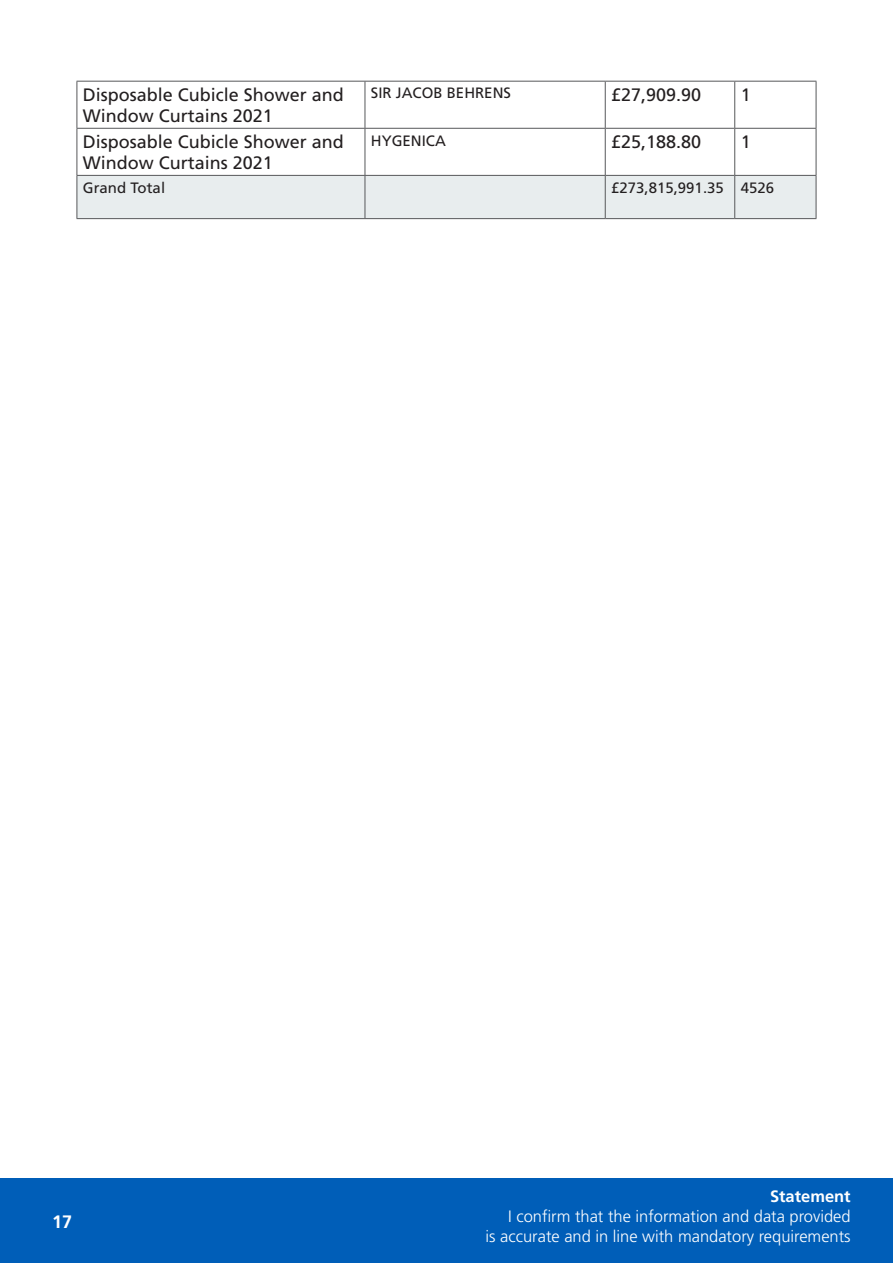
<style>
.page{position:relative;width:893px;height:1263px;background:#fff}
.page>*{position:absolute;margin:0;border:0;box-sizing:border-box;transform-origin:0 0}
.t1{font:18px/21.6px "Frutiger LT Pro";color:#231f20}
.t2{font:700 18px "Frutiger LT Pro";color:#fff}
.t3{font:300 16.5px/19.8px "Frutiger LT Pro";color:#fff;text-align:right}
.t4{font:700 16.5px "Frutiger LT Pro";color:#fff}
.t5{font:15px "Frutiger LT Pro";color:#231f20}
</style>
<div class="page">
<div style="left:0;top:1178px;width:893px;height:85px;background:#005eb8"></div>
<svg style="left:78px;top:82px;width:738px;height:93px"></svg>
<div style="left:78px;top:176px;width:738px;height:42px;background:#e8edee"></div>
<hr style="left:77px;top:81px;width:288px;height:1px;background:#57585a">
<hr style="left:77px;top:82px;width:1px;height:46px;background:#57585a">
<hr style="left:365px;top:81px;width:240px;height:1px;background:#57585a">
<hr style="left:365px;top:82px;width:1px;height:46px;background:#57585a">
<hr style="left:605px;top:81px;width:130px;height:1px;background:#57585a">
<hr style="left:605px;top:82px;width:1px;height:46px;background:#57585a">
<hr style="left:735px;top:81px;width:81px;height:1px;background:#57585a">
<hr style="left:734px;top:82px;width:1px;height:46px;background:#57585a">
<hr style="left:816px;top:82px;width:1px;height:46px;background:#57585a">
<hr style="left:77px;top:128px;width:288px;height:1px;background:#57585a">
<hr style="left:77px;top:129px;width:1px;height:46px;background:#57585a">
<hr style="left:365px;top:128px;width:240px;height:1px;background:#57585a">
<hr style="left:365px;top:129px;width:1px;height:46px;background:#57585a">
<hr style="left:605px;top:128px;width:130px;height:1px;background:#57585a">
<hr style="left:605px;top:129px;width:1px;height:46px;background:#57585a">
<hr style="left:735px;top:128px;width:81px;height:1px;background:#57585a">
<hr style="left:734px;top:129px;width:1px;height:46px;background:#57585a">
<hr style="left:816px;top:129px;width:1px;height:46px;background:#57585a">
<hr style="left:77px;top:175px;width:288px;height:1px;background:#57585a">
<hr style="left:77px;top:176px;width:1px;height:42px;background:#57585a">
<hr style="left:365px;top:175px;width:240px;height:1px;background:#57585a">
<hr style="left:365px;top:176px;width:1px;height:42px;background:#57585a">
<hr style="left:605px;top:175px;width:130px;height:1px;background:#57585a">
<hr style="left:605px;top:176px;width:1px;height:42px;background:#57585a">
<hr style="left:735px;top:175px;width:81px;height:1px;background:#57585a">
<hr style="left:734px;top:176px;width:1px;height:42px;background:#57585a">
<hr style="left:816px;top:176px;width:1px;height:42px;background:#57585a">
<hr style="left:77px;top:218px;width:288px;height:1px;background:#57585a">
<hr style="left:365px;top:218px;width:240px;height:1px;background:#57585a">
<hr style="left:605px;top:218px;width:130px;height:1px;background:#57585a">
<hr style="left:735px;top:218px;width:81px;height:1px;background:#57585a">
<p class="t1" style="left:83px;top:84px;width:263px">Disposable Cubicle Shower and<br>Window Curtains 2021</p>
<p class="t5" style="left:371px;top:84px;width:142px">SIR JACOB BEHRENS</p>
<p class="t1" style="left:611px;top:84px;width:92px">£27,909.90</p>
<p class="t1" style="left:741px;top:84px;width:12px">1</p>
<p class="t1" style="left:83px;top:131px;width:263px">Disposable Cubicle Shower and<br>Window Curtains 2021</p>
<p class="t5" style="left:371px;top:131px;width:76px">HYGENICA</p>
<p class="t1" style="left:611px;top:131px;width:92px">£25,188.80</p>
<p class="t1" style="left:741px;top:131px;width:12px">1</p>
<p class="t5" style="left:83px;top:179px;width:84px">Grand Total</p>
<p class="t5" style="left:611px;top:179px;width:114px">£273,815,991.35</p>
<p class="t5" style="left:741px;top:179px;width:35px">4526</p>
<p class="t2" style="left:52px;top:1210px;width:22px">17</p>
<p class="t4" style="left:770px;top:1186px;width:82px">Statement</p>
<p class="t3" style="left:485px;top:1206px;width:367px">I confirm that the information and data provided<br>is accurate and in line with mandatory requirements</p>
</div>
